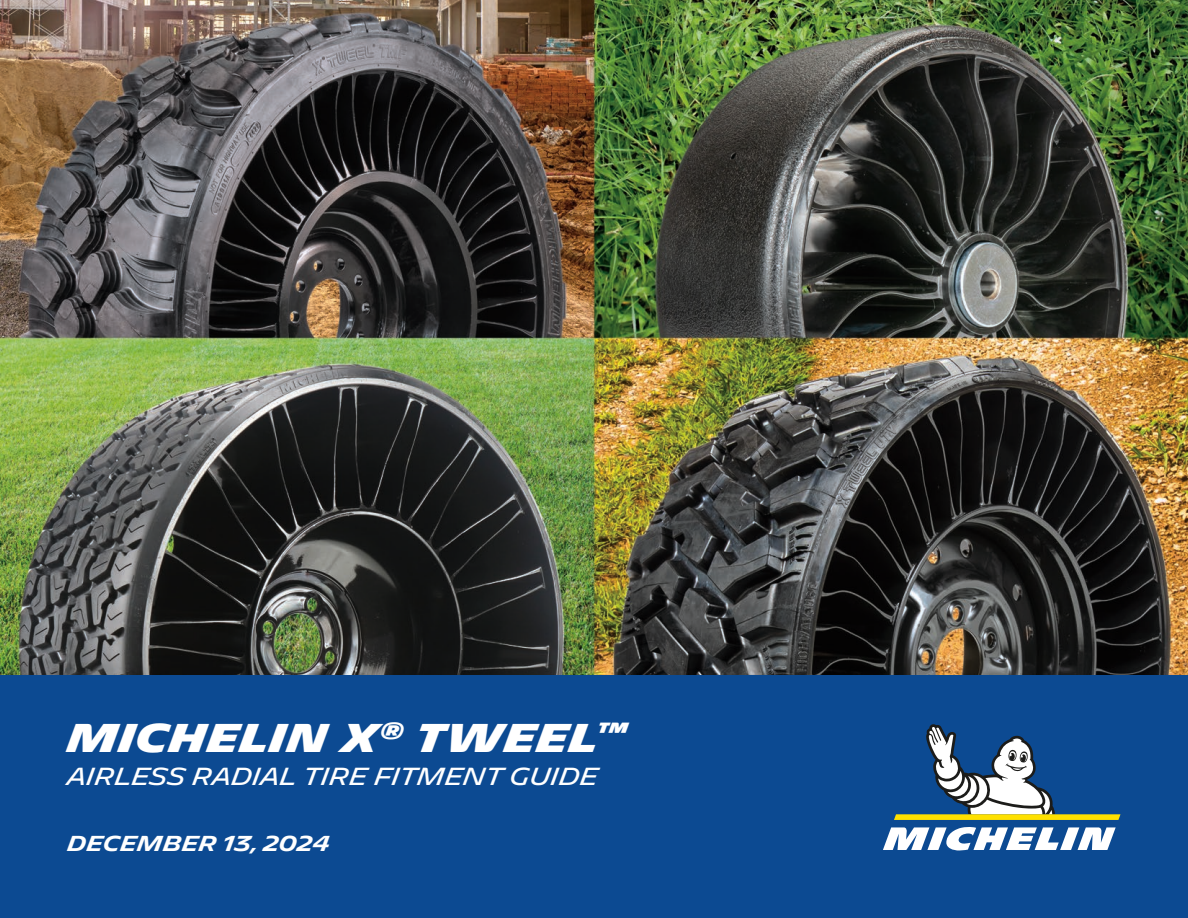
<style>
.page{position:relative;width:1188px;height:918px;background:#fff}
.page>*{position:absolute;margin:0;border:0;box-sizing:border-box;transform-origin:0 0}
.t1{font:700 39px "Michelin";color:#fff}
.t2{font:24px "Michelin";letter-spacing:-.015em;color:#fff}
.t3{font:600 21px "Michelin";color:#fff}
</style>
<div class="page">
<img style="left:0;top:0;width:1188px;height:675px">
<div style="left:0;top:675px;width:1188px;height:243px;background:#0c4a92"></div>
<svg style="left:883px;top:827px;width:233px;height:23px"></svg>
<svg style="left:894px;top:724px;width:226px;height:96px"></svg>
<h1 class="t1" style="left:68px;top:715px;width:562px">MICHELIN X<sup>®</sup> TWEEL<sup>™</sup></h1>
<p class="t2" style="left:68px;top:762px;width:533px">AIRLESS RADIAL TIRE FITMENT GUIDE</p>
<p class="t3" style="left:68px;top:831px;width:264px">DECEMBER 13, 2024</p>
</div>
